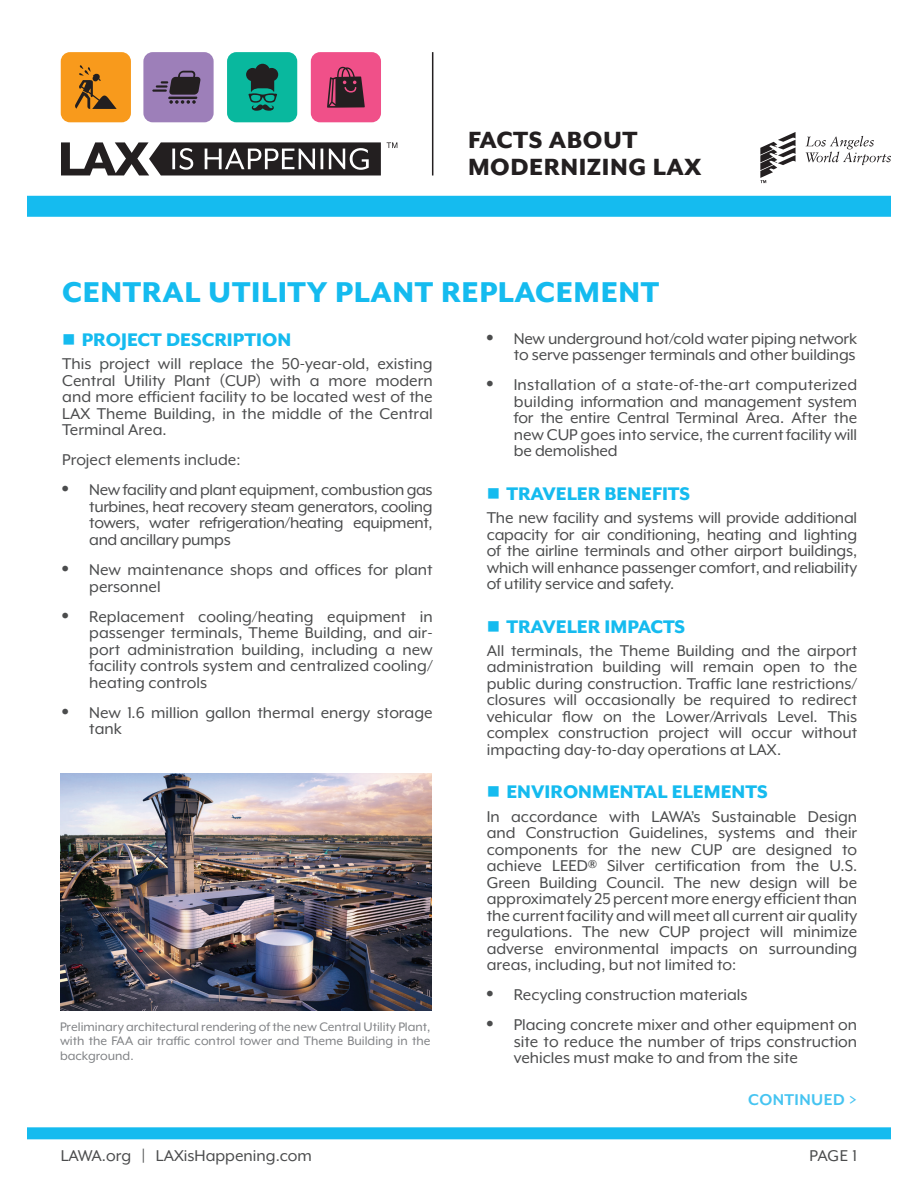
<style>
.page{position:relative;width:918px;height:1188px;background:#fff}
.page>*{position:absolute;margin:0;border:0;box-sizing:border-box;transform-origin:0 0}
.t1{font:800 33px "Mr Eaves XL Mod OT";letter-spacing:.02em;color:#15bbef}
.t2{font:800 27px/27px "Mr Eaves XL Mod OT";letter-spacing:.02em;color:#231f20}
.t3{font:800 21px "Mr Eaves XL Mod OT";color:#15bbef}
.t4{font:18px/16.5px "Mr Eaves XL Mod OT";color:#4b4c4d;text-align:justify}
.t5{font:700 18px "Mr Eaves XL Mod OT";letter-spacing:.025em;color:#46c4f1}
.t6{font:14.25px/14.2px "Mr Eaves XL Mod OT";color:#808285;text-align:justify}
.s1{font-family:"Helvetica LT Std"}
</style>
<div class="page">
<div style="left:27px;top:1127px;width:864px;height:12px;background:#15bbef"></div>
<hr style="left:432px;top:52px;width:1px;height:123px;background:#231f20">
<svg style="left:760px;top:132px;width:36px;height:51px"></svg>
<svg style="left:806px;top:136px;width:85px;height:29px"></svg>
<div style="left:27px;top:196px;width:864px;height:21px;background:#15bbef"></div>
<div style="left:61px;top:52px;width:70px;height:70px;background:#f89a1c;border-radius:9px"></div>
<svg style="left:75px;top:65px;width:42px;height:44px"></svg>
<div style="left:143px;top:52px;width:71px;height:70px;background:#9d7fb9;border-radius:9px"></div>
<hr style="left:152px;top:89px;width:15px;height:3px;background:#231f20">
<svg style="left:156px;top:71px;width:45px;height:33px"></svg>
<div style="left:227px;top:52px;width:70px;height:70px;background:#09b89e;border-radius:9px"></div>
<svg style="left:246px;top:64px;width:32px;height:47px"></svg>
<div style="left:311px;top:52px;width:70px;height:70px;background:#f05089;border-radius:9px"></div>
<svg style="left:327px;top:67px;width:38px;height:41px"></svg>
<svg style="left:61px;top:142px;width:320px;height:34px"></svg>
<svg style="left:387px;top:142px;width:10px;height:6px"></svg>
<img style="left:61px;top:773px;width:370px;height:238px">
<h2 class="t2" style="left:468px;top:127px;width:235px">FACTS ABOUT<br>MODERNIZING LAX</h2>
<h1 class="t1" style="left:62px;top:275px;width:599px">CENTRAL UTILITY PLANT REPLACEMENT</h1>
<p class="t3" style="left:62px;top:329px;width:231px">■ PROJECT DESCRIPTION</p>
<p class="t4" style="left:62px;top:356px;width:372px">This project will replace the 50-year-old, existing Central Utility Plant (CUP) with a more modern and more efficient facility to be located west of the LAX Theme Building, in the middle of the Central Terminal Area.</p>
<p class="t4" style="left:62px;top:452px;width:180px">Project elements include:</p>
<p class="t4" style="left:89px;top:482px;width:345px;text-indent:-27px"><span class="s1">•</span> New facility and plant equipment, combustion gas turbines, heat recovery steam generators, cooling towers, water refrigeration/heating equipment, and ancillary pumps</p>
<p class="t4" style="left:89px;top:561px;width:345px;text-indent:-27px"><span class="s1">•</span> New maintenance shops and offices for plant personnel</p>
<p class="t4" style="left:89px;top:608px;width:345px;text-indent:-27px"><span class="s1">•</span> Replacement cooling/heating equipment in passenger terminals, Theme Building, and air&shy;port administration building, including a new facility controls system and centralized cooling/ heating controls</p>
<p class="t4" style="left:89px;top:704px;width:345px;text-indent:-27px"><span class="s1">•</span> New 1.6 million gallon thermal energy storage tank</p>
<p class="t6" style="left:60px;top:1020px;width:372px">Preliminary architectural rendering of the new Central Utility Plant, with the FAA air traffic control tower and Theme Building in the background.</p>
<p class="t4" style="left:61px;top:1147px;width:253px">LAWA.org | LAXisHappening.com</p>
<p class="t4" style="left:487px;top:330px;width:372px;text-align:right"><span class="s1">•</span> New underground hot/cold water piping network to serve passenger terminals and other buildings</p>
<p class="t4" style="left:514px;top:377px;width:345px;text-indent:-27px"><span class="s1">•</span> Installation of a state-of-the-art computerized building information and management system for the entire Central Terminal Area. After the new CUP goes into service, the current facility will be demolished</p>
<p class="t3" style="left:487px;top:483px;width:205px">■ TRAVELER BENEFITS</p>
<p class="t4" style="left:487px;top:509px;width:372px">The new facility and systems will provide additional capacity for air conditioning, heating and lighting of the airline terminals and other airport buildings, which will enhance passenger comfort, and reliability of utility service and safety.</p>
<p class="t3" style="left:487px;top:616px;width:200px">■ TRAVELER IMPACTS</p>
<p class="t4" style="left:487px;top:642px;width:372px">All terminals, the Theme Building and the airport administration building will remain open to the public during construction. Traffic lane restrictions/ closures will occasionally be required to redirect vehicular flow on the Lower/Arrivals Level. This complex construction project will occur without impacting day-to-day operations at LAX.</p>
<p class="t3" style="left:487px;top:781px;width:282px">■ ENVIRONMENTAL ELEMENTS</p>
<p class="t4" style="left:487px;top:808px;width:372px">In accordance with LAWA’s Sustainable Design and Construction Guidelines, systems and their components for the new CUP are designed to achieve LEED® Silver certification from the U.S.<br>Green Building Council. The new design will be approximately 25 percent more energy efficient than the current facility and will meet all current air quality regulations. The new CUP project will minimize adverse environmental impacts on surrounding areas, including, but not limited to:</p>
<p class="t4" style="left:487px;top:986px;width:262px"><span class="s1">•</span> Recycling construction materials</p>
<p class="t4" style="left:514px;top:1016px;width:345px;text-indent:-27px"><span class="s1">•</span> Placing concrete mixer and other equipment on site to reduce the number of trips construction vehicles must make to and from the site</p>
<p class="t5" style="left:748px;top:1090px;width:110px">CONTINUED &gt;</p>
<p class="t4" style="left:809px;top:1147px;width:49px">PAGE 1</p>
</div>
